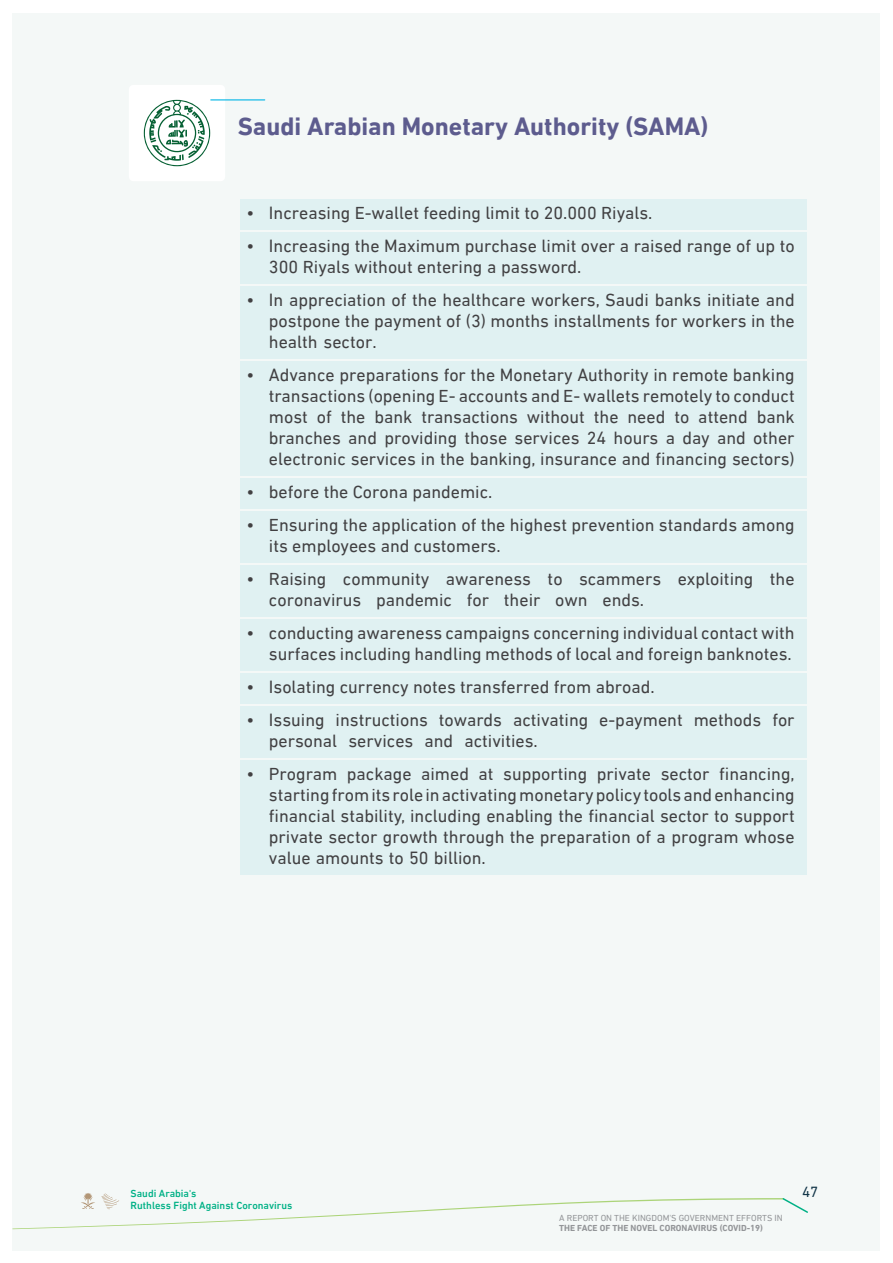
<style>
.page{position:relative;width:893px;height:1263px;background:#fff}
.page>*{position:absolute;margin:0;border:0;box-sizing:border-box;transform-origin:0 0}
.t1{font:700 25.5px "DIN Next LT Arabic";color:#5d5c8e}
.t2{font:18px/21px "DIN Next LT Arabic";color:#414042}
.t3{font:15px "DIN Next LT Arabic";color:#133649}
.t4{font:500 10.5px/12px "DIN Next LT Arabic";color:#00b186}
.t5{font:9px "DIN Next LT Arabic";color:#939598}
.t6{font:700 9px "DIN Next LT Arabic";color:#939598}
</style>
<div class="page">
<div style="left:13px;top:13px;width:867px;height:1237px;background:#f4f8f7"></div>
<svg style="left:12px;top:1193px;width:796px;height:36px"></svg>
<div style="left:129px;top:85px;width:96px;height:96px;background:#fff;border-radius:4px"></div>
<hr style="left:211px;top:99px;width:54px;height:1px;background:#00b5e6">
<div style="left:240px;top:199px;width:567px;height:30px;background:#e0f1f2"></div>
<div style="left:240px;top:232px;width:567px;height:51px;background:#e0f1f2"></div>
<div style="left:240px;top:286px;width:567px;height:72px;background:#e0f1f2"></div>
<div style="left:240px;top:361px;width:567px;height:114px;background:#e0f1f2"></div>
<div style="left:240px;top:478px;width:567px;height:30px;background:#e0f1f2"></div>
<div style="left:240px;top:511px;width:567px;height:51px;background:#e0f1f2"></div>
<div style="left:240px;top:565px;width:567px;height:51px;background:#e0f1f2"></div>
<div style="left:240px;top:619px;width:567px;height:51px;background:#e0f1f2"></div>
<div style="left:240px;top:673px;width:567px;height:30px;background:#e0f1f2"></div>
<div style="left:240px;top:706px;width:567px;height:51px;background:#e0f1f2"></div>
<div style="left:240px;top:760px;width:567px;height:114px;background:#e0f1f2"></div>
<svg style="left:144px;top:100px;width:66px;height:66px"></svg>
<h1 class="t1" style="left:238px;top:112px;width:472px">Saudi Arabian Monetary Authority (SAMA)</h1>
<p class="t2" style="left:246px;top:202px;width:408px">• Increasing E-wallet feeding limit to 20.000 Riyals.</p>
<p class="t2" style="left:269px;top:235px;width:527px;text-indent:-22px">• Increasing the Maximum purchase limit over a raised range of up to<br>300 Riyals without entering a password.</p>
<p class="t2" style="left:269px;top:289px;width:527px;text-align:justify;text-indent:-22px">• In appreciation of the healthcare workers, Saudi banks initiate and postpone the payment of (3) months installments for workers in the health sector.</p>
<p class="t2" style="left:269px;top:364px;width:527px;text-align:justify;text-indent:-22px">• Advance preparations for the Monetary Authority in remote banking transactions (opening E- accounts and E- wallets remotely to conduct most of the bank transactions without the need to attend bank branches and providing those services 24 hours a day and other electronic services in the banking, insurance and financing sectors)</p>
<p class="t2" style="left:246px;top:481px;width:248px">• before the Corona pandemic.</p>
<p class="t2" style="left:269px;top:514px;width:527px;text-indent:-22px">• Ensuring the application of the highest prevention standards among its employees and customers.</p>
<p class="t2" style="left:269px;top:568px;width:527px;text-indent:-22px">• Raising community awareness to scammers exploiting the coronavirus pandemic for their own ends.</p>
<p class="t2" style="left:246px;top:622px;width:550px;text-align:right">• conducting awareness campaigns concerning individual contact with surfaces including handling methods of local and foreign banknotes.</p>
<p class="t2" style="left:246px;top:676px;width:410px">• Isolating currency notes transferred from abroad.</p>
<p class="t2" style="left:269px;top:709px;width:527px;text-indent:-22px">• Issuing instructions towards activating e-payment methods for personal services and activities.</p>
<p class="t2" style="left:269px;top:763px;width:527px;text-align:justify;text-indent:-22px">• Program package aimed at supporting private sector financing, starting from its role in activating monetary policy tools and enhancing financial stability, including enabling the financial sector to support private sector growth through the preparation of a program whose value amounts to 50 billion.</p>
<p class="t4" style="left:131px;top:1187px;width:163px">Saudi Arabia's<br>Ruthless Fight Against Coronavirus</p>
<p class="t5" style="left:559px;top:1213px;width:225px">A REPORT ON THE KINGDOM'S GOVERNMENT EFFORTS IN</p>
<p class="t6" style="left:559px;top:1222px;width:205px">THE FACE OF THE NOVEL CORONAVIRUS (COVID-19)</p>
<p class="t3" style="left:802px;top:1183px;width:18px">47</p>
</div>
